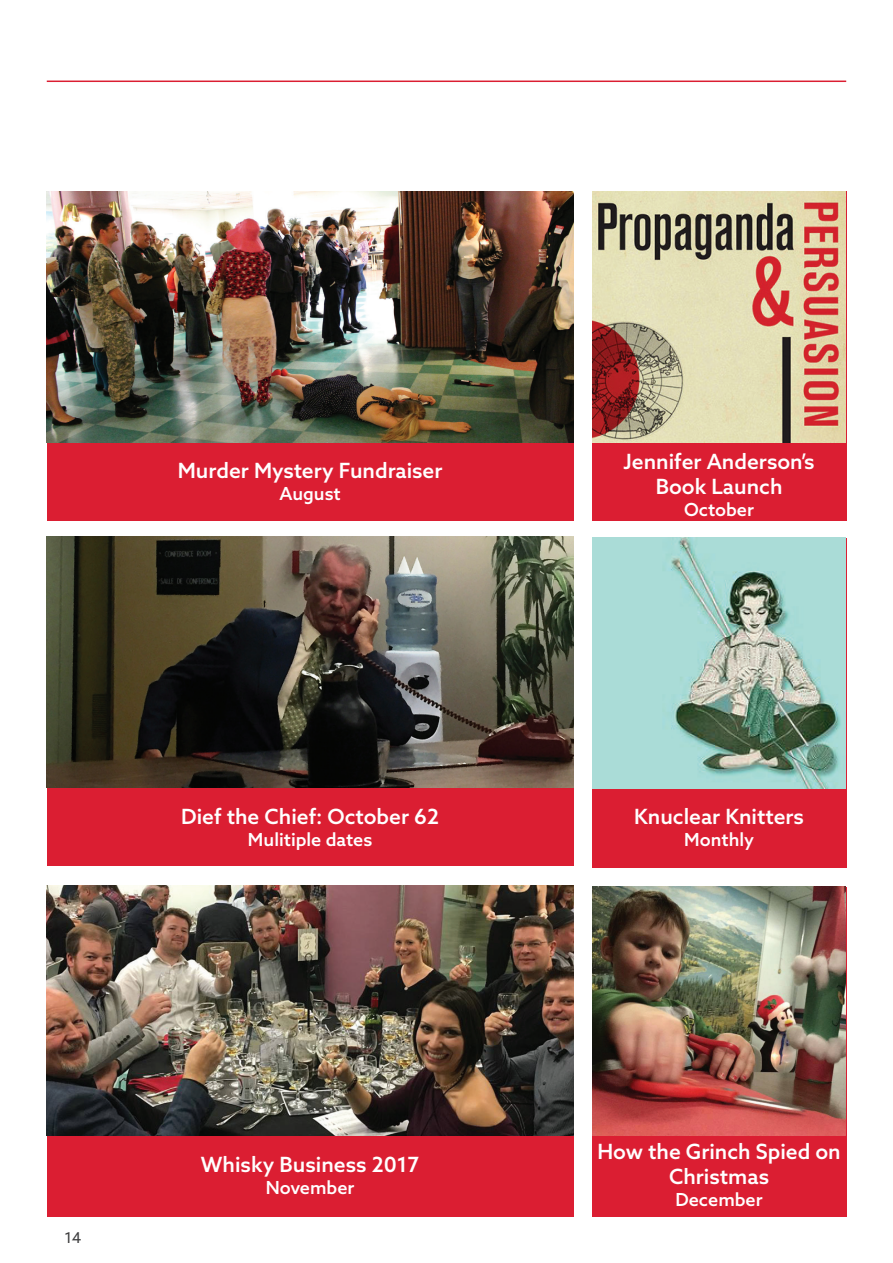
<style>
.page{position:relative;width:893px;height:1263px;background:#fff}
.page>*{position:absolute;margin:0;border:0;box-sizing:border-box;transform-origin:0 0}
.t1{font:500 21px/25.2px "Azo Sans";color:#fff;text-align:center}
.t2{font:500 18px "Azo Sans";color:#fff}
.t3{font:15px "Azo Sans";color:#3e3e3f}
</style>
<div class="page">
<div style="left:47px;top:191px;width:526px;height:330px;background:#db1e32"></div>
<div style="left:47px;top:536px;width:526px;height:330px;background:#db1e32"></div>
<div style="left:592px;top:191px;width:254px;height:330px;background:#db1e32"></div>
<div style="left:592px;top:538px;width:254px;height:329px;background:#db1e32"></div>
<hr style="left:47px;top:81px;width:799px;height:1px;background:#db1e32">
<div style="left:47px;top:887px;width:526px;height:329px;background:#db1e32"></div>
<div style="left:592px;top:887px;width:254px;height:329px;background:#db1e32"></div>
<img style="left:47px;top:537px;width:526px;height:250px">
<img style="left:47px;top:885px;width:526px;height:251px">
<img style="left:592px;top:192px;width:253px;height:250px">
<img style="left:592px;top:887px;width:253px;height:248px">
<img style="left:592px;top:538px;width:253px;height:250px">
<img style="left:47px;top:192px;width:526px;height:250px">
<p class="t1" style="left:178px;top:457px;width:266px">Murder Mystery Fundraiser</p>
<p class="t2" style="left:279px;top:481px;width:63px">August</p>
<p class="t1" style="left:181px;top:804px;width:259px">Dief the Chief: October 62</p>
<p class="t2" style="left:248px;top:828px;width:126px">Mulitiple dates</p>
<p class="t3" style="left:64px;top:1227px;width:19px">14</p>
<p class="t1" style="left:201px;top:1152px;width:220px">Whisky Business 2017</p>
<p class="t2" style="left:266px;top:1176px;width:90px">November</p>
<p class="t1" style="left:623px;top:448px;width:193px">Jennifer Anderson’s<br>Book Launch</p>
<p class="t2" style="left:684px;top:497px;width:71px">October</p>
<p class="t1" style="left:634px;top:804px;width:171px">Knuclear Knitters</p>
<p class="t2" style="left:684px;top:828px;width:71px">Monthly</p>
<p class="t1" style="left:597px;top:1139px;width:245px">How the Grinch Spied on<br>Christmas</p>
<p class="t2" style="left:675px;top:1188px;width:89px">December</p>
</div>
